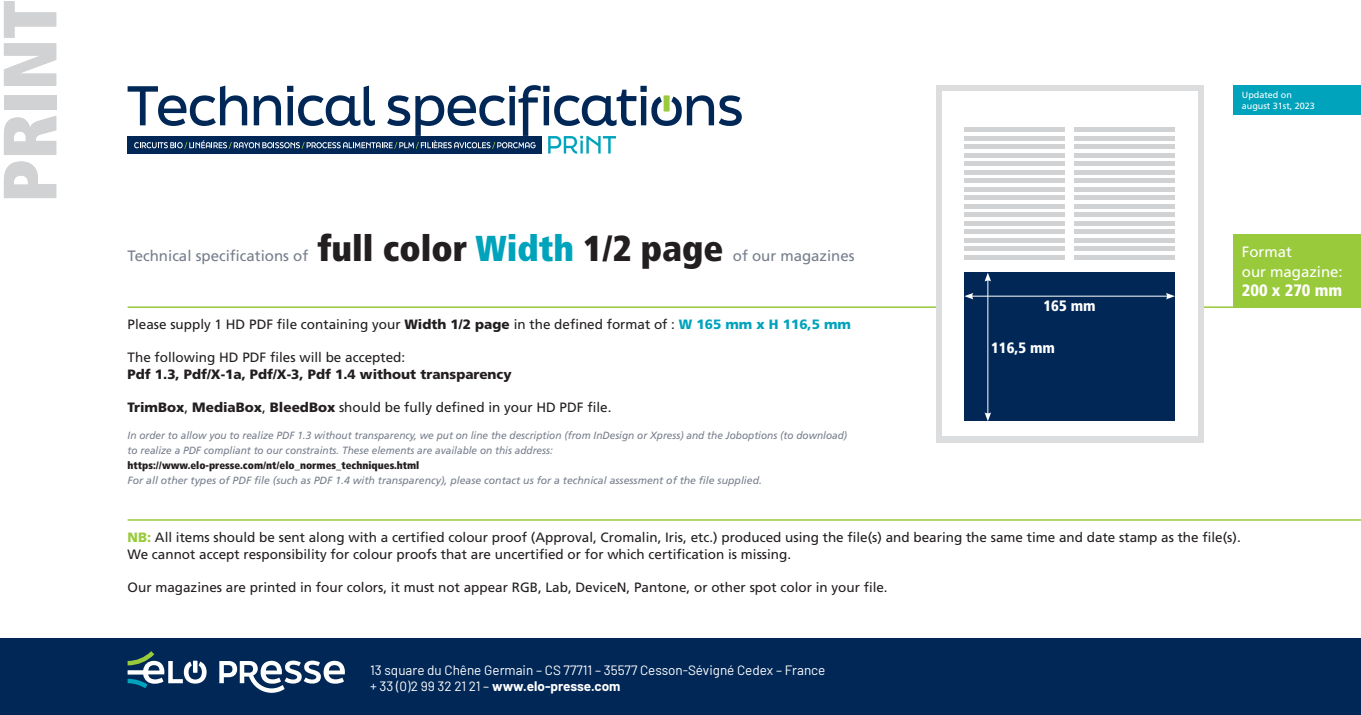
<style>
.page{position:relative;width:1361px;height:715px;background:#fff}
.page>*{position:absolute;margin:0;border:0;box-sizing:border-box;transform-origin:0 0}
.t1{font:900 condensed 75px "Frutiger LT Std";color:#d1d2d4}
.t2{font:900 condensed 36px "Frutiger LT Std";color:#231f20}
.t3{font:900 condensed 16.5px "Frutiger LT Std";color:#fff}
.t4{font:15px "Frutiger LT Std";color:#767e8c}
.t5{font:15px/19.5px "Frutiger LT Std";color:#fff}
.t6{font:900 condensed 15px "Frutiger LT Std";color:#fff}
.t7{font:13.5px/16.5px "Frutiger LT Std";color:#231f20}
.t8{font:13.5px/16.5px "Barlow";color:#fff}
.t9{font:900 13.5px "Frutiger LT Std";color:#231f20}
.t10{font:italic 10.5px/15px "Frutiger LT Std";color:#767e8c;scale:.96 1}
.t11{font:italic 10.5px "Frutiger LT Std";color:#767e8c}
.t12{font:900 condensed 10.5px "Frutiger LT Std";color:#231f20}
.t13{font:9px/10.5px "Frutiger LT Std";color:#fff}
.s1{color:#00a3bc}
.s2{font-weight:900}
.s3{font-weight:900;color:#00a3bc}
.s4{font-weight:900;color:#99ca3b}
.s5{font-weight:700}
</style>
<div class="page">
<hr style="left:128px;top:306px;width:1233px;height:2px;background:#99ca3b">
<hr style="left:128px;top:519px;width:1233px;height:1px;background:#99ca3b">
<div style="left:935px;top:85px;width:268px;height:357px;background:#dcdddf"></div>
<div style="left:942px;top:91px;width:255px;height:345px;background:#fff"></div>
<hr style="left:964px;top:128px;width:100px;height:4px;background:#d1d2d4">
<hr style="left:964px;top:136px;width:100px;height:4px;background:#d1d2d4">
<hr style="left:964px;top:145px;width:100px;height:4px;background:#d1d2d4">
<hr style="left:964px;top:153px;width:100px;height:4px;background:#d1d2d4">
<hr style="left:964px;top:162px;width:100px;height:4px;background:#d1d2d4">
<hr style="left:964px;top:170px;width:100px;height:4px;background:#d1d2d4">
<hr style="left:964px;top:179px;width:100px;height:4px;background:#d1d2d4">
<hr style="left:964px;top:187px;width:100px;height:4px;background:#d1d2d4">
<hr style="left:964px;top:196px;width:100px;height:4px;background:#d1d2d4">
<hr style="left:964px;top:204px;width:100px;height:4px;background:#d1d2d4">
<hr style="left:964px;top:213px;width:100px;height:4px;background:#d1d2d4">
<hr style="left:964px;top:221px;width:100px;height:4px;background:#d1d2d4">
<hr style="left:964px;top:230px;width:100px;height:4px;background:#d1d2d4">
<hr style="left:964px;top:238px;width:100px;height:4px;background:#d1d2d4">
<hr style="left:964px;top:247px;width:100px;height:4px;background:#d1d2d4">
<hr style="left:964px;top:255px;width:100px;height:4px;background:#d1d2d4">
<div style="left:964px;top:272px;width:211px;height:149px;background:#002756"></div>
<hr style="left:971px;top:296px;width:197px;height:1px;background:#fff">
<svg style="left:964px;top:293px;width:9px;height:6px"></svg>
<svg style="left:1166px;top:293px;width:9px;height:6px"></svg>
<hr style="left:987px;top:279px;width:1px;height:135px;background:#fff">
<svg style="left:984px;top:272px;width:7px;height:9px"></svg>
<svg style="left:984px;top:412px;width:7px;height:9px"></svg>
<hr style="left:1074px;top:128px;width:101px;height:4px;background:#d1d2d4">
<hr style="left:1074px;top:136px;width:101px;height:4px;background:#d1d2d4">
<hr style="left:1074px;top:145px;width:101px;height:4px;background:#d1d2d4">
<hr style="left:1074px;top:153px;width:101px;height:4px;background:#d1d2d4">
<hr style="left:1074px;top:162px;width:101px;height:4px;background:#d1d2d4">
<hr style="left:1074px;top:170px;width:101px;height:4px;background:#d1d2d4">
<hr style="left:1074px;top:179px;width:101px;height:4px;background:#d1d2d4">
<hr style="left:1074px;top:187px;width:101px;height:4px;background:#d1d2d4">
<hr style="left:1074px;top:196px;width:101px;height:4px;background:#d1d2d4">
<hr style="left:1074px;top:204px;width:101px;height:4px;background:#d1d2d4">
<hr style="left:1074px;top:213px;width:101px;height:4px;background:#d1d2d4">
<hr style="left:1074px;top:221px;width:101px;height:4px;background:#d1d2d4">
<hr style="left:1074px;top:230px;width:101px;height:4px;background:#d1d2d4">
<hr style="left:1074px;top:238px;width:101px;height:4px;background:#d1d2d4">
<hr style="left:1074px;top:247px;width:101px;height:4px;background:#d1d2d4">
<hr style="left:1074px;top:255px;width:101px;height:4px;background:#d1d2d4">
<div style="left:1233px;top:234px;width:128px;height:74px;background:#99ca3b"></div>
<svg style="left:128px;top:85px;width:614px;height:69px"></svg>
<div style="left:0;top:638px;width:1361px;height:76px;background:#002756"></div>
<svg style="left:128px;top:651px;width:79px;height:37px"></svg>
<svg style="left:219px;top:660px;width:126px;height:32px"></svg>
<div style="left:1233px;top:85px;width:128px;height:30px;background:#00a3bc"></div>
<h1 class="t1" style="left:-16px;top:203px;width:204px;rotate:-90deg">PRINT</h1>
<p class="t4" style="left:128px;top:247px;width:182px">Technical specifications of</p>
<h2 class="t2" style="left:317px;top:226px;width:407px">full color <span class="s1">Width</span> 1/2 page</h2>
<p class="t4" style="left:733px;top:247px;width:123px">of our magazines</p>
<p class="t7" style="left:128px;top:316px;width:725px">Please supply 1 HD PDF file containing your <span class="s2">Width 1/2 page</span> in the defined format of : <span class="s3">W 165 mm x H 116,5 mm</span></p>
<p class="t7" style="left:128px;top:349px;width:279px">The following HD PDF files will be accepted:</p>
<p class="t9" style="left:128px;top:366px;width:385px">Pdf 1.3, Pdf/X-1a, Pdf/X-3, Pdf 1.4 without transparency</p>
<p class="t7" style="left:128px;top:399px;width:485px"><span class="s2">TrimBox</span>, <span class="s2">MediaBox</span>, <span class="s2">BleedBox</span> should be fully defined in your HD PDF file.</p>
<p class="t10" style="left:128px;top:428px;width:751px">In order to allow you to realize PDF 1.3 without transparency, we put on line the description (from InDesign or Xpress) and the Joboptions (to download) to realize a PDF compliant to our constraints. These elements are available on this address:</p>
<p class="t12" style="left:128px;top:459px;width:293px">https://www.elo-presse.com/nt/elo_normes_techniques.html</p>
<p class="t11" style="left:128px;top:474px;width:636px">For all other types of PDF file (such as PDF 1.4 with transparency), please contact us for a technical assessment of the file supplied.</p>
<p class="t6" style="left:1043px;top:296px;width:54px">165 mm</p>
<p class="t6" style="left:991px;top:338px;width:66px">116,5 mm</p>
<p class="t13" style="left:1242px;top:90px;width:75px">Updated on august 31st, 2023</p>
<p class="t5" style="left:1242px;top:242px;width:102px">Format<br>our magazine:</p>
<p class="t3" style="left:1242px;top:280px;width:102px">200 x 270 mm</p>
<p class="t7" style="left:128px;top:529px;width:1114px"><span class="s4">NB:</span> All items should be sent along with a certified colour proof (Approval, Cromalin, Iris, etc.) produced using the file(s) and bearing the same time and date stamp as the file(s).<br>We cannot accept responsibility for colour proofs that are uncertified or for which certification is missing.</p>
<p class="t7" style="left:128px;top:578px;width:761px">Our magazines are printed in four colors, it must not appear RGB, Lab, DeviceN, Pantone, or other spot color in your file.</p>
<p class="t8" style="left:370px;top:660px;width:457px">13 square du Chêne Germain – CS 77711 – 35577 Cesson-Sévigné Cedex – France + 33 (0)2 99 32 21 21 – <span class="s5">www.elo-presse.com</span></p>
</div>
